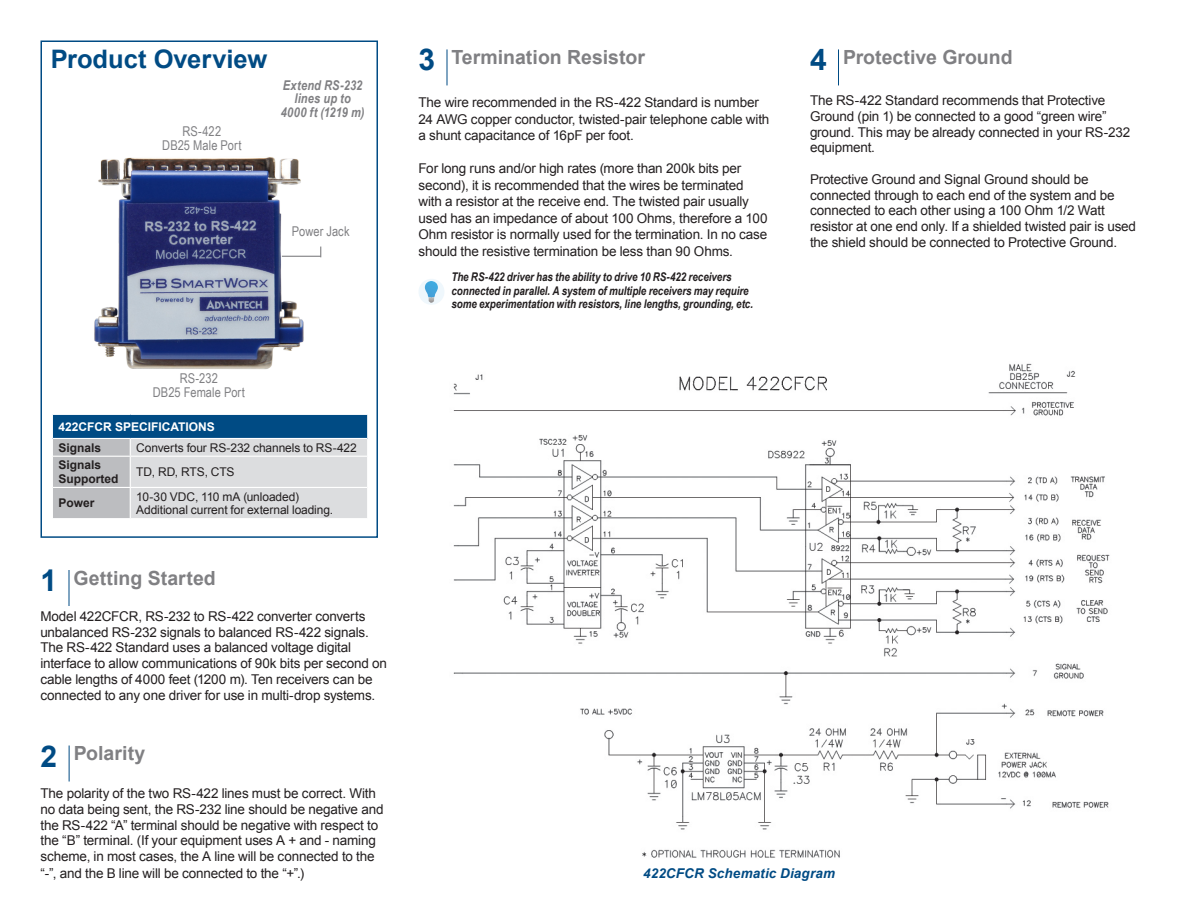
<style>
.page{position:relative;width:1188px;height:918px;background:#fff}
.page>*{position:absolute;margin:0;border:0;box-sizing:border-box;transform-origin:0 0}
.t1{font:700 30px "Arial";color:#004b84}
.t2{font:700 25.5px "Arial";color:#004b84}
.t3{font:700 19.5px "Arial";color:#808083}
.t4{font:13.5px/15.8px "Arial";letter-spacing:-.015em;color:#231f20}
.t5{font:13.5px "Arial Narrow";letter-spacing:.005em;color:#808083}
.t6{font:italic 700 13.5px "Arial Narrow";letter-spacing:.015em;color:#808083}
.t7{font:italic 700 13.5px "Arial";letter-spacing:.01em;color:#004b84}
.t8{font:italic 700 12px/13.5px "Arial Narrow";letter-spacing:-.005em;color:#231f20}
.t9{font:12px "Arial";letter-spacing:-.01em;color:#231f20}
.t10{font:700 12px "Arial";color:#231f20}
.t11{font:700 12px "Arial";color:#fff}
</style>
<div class="page">
<div style="left:418px;top:279px;width:26px;height:26px;background:#eff7fc;border-radius:50%"></div>
<svg style="left:425px;top:281px;width:13px;height:22px"></svg>
<img style="left:453px;top:363px;width:657px;height:495px">
<div style="left:40px;top:40px;width:338px;height:498px;border:2px solid #004b84"></div>
<img style="left:94px;top:157px;width:228px;height:213px">
<hr style="left:69px;top:570px;width:1px;height:36px;background:#004b84">
<hr style="left:69px;top:746px;width:1px;height:36px;background:#004b84">
<hr style="left:447px;top:49px;width:1px;height:36px;background:#004b84">
<hr style="left:838px;top:49px;width:1px;height:36px;background:#004b84">
<svg style="left:52px;top:415px;width:316px;height:103px;background:#a6b7c6"></svg>
<hr style="left:130px;top:457px;width:1px;height:30px;background:#fff">
<hr style="left:130px;top:488px;width:1px;height:30px;background:#fff">
<hr style="left:53px;top:438px;width:77px;height:1px;background:#fff">
<hr style="left:53px;top:456px;width:77px;height:1px;background:#fff">
<hr style="left:53px;top:487px;width:77px;height:1px;background:#fff">
<hr style="left:282px;top:256px;width:39px;height:1px;background:#808083">
<p class="t2" style="left:51px;top:42px;width:218px">Product Overview</p>
<p class="t5" style="left:182px;top:122px;width:40px">RS-422</p>
<p class="t5" style="left:162px;top:135px;width:81px">DB25 Male Port</p>
<p class="t6" style="left:283px;top:75px;width:81px">Extend RS-232</p>
<p class="t6" style="left:294px;top:88px;width:58px">lines up to</p>
<p class="t6" style="left:281px;top:102px;width:85px">4000 ft (1219 m)</p>
<p class="t5" style="left:292px;top:221px;width:59px">Power Jack</p>
<p class="t5" style="left:180px;top:369px;width:40px">RS-232</p>
<p class="t5" style="left:153px;top:382px;width:94px">DB25 Female Port</p>
<p class="t11" style="left:58px;top:419px;width:158px">422CFCR SPECIFICATIONS</p>
<p class="t10" style="left:58px;top:440px;width:44px">Signals</p>
<p class="t9" style="left:136px;top:440px;width:222px">Converts four RS-232 channels to RS-422</p>
<p class="t10" style="left:58px;top:457px;width:44px">Signals</p>
<p class="t10" style="left:58px;top:471px;width:61px">Supported</p>
<p class="t9" style="left:136px;top:464px;width:100px">TD, RD, RTS, CTS</p>
<p class="t10" style="left:58px;top:495px;width:38px">Power</p>
<p class="t9" style="left:136px;top:489px;width:164px">10-30 VDC, 110 mA (unloaded)</p>
<p class="t9" style="left:136px;top:502px;width:198px">Additional current for external loading.</p>
<p class="t1" style="left:40px;top:561px;width:18px">1</p>
<p class="t3" style="left:74px;top:565px;width:144px">Getting Started</p>
<p class="t4" style="left:40px;top:608px;width:348px">Model 422CFCR, RS-232 to RS-422 converter converts unbalanced RS-232 signals to balanced RS-422 signals.<br>The RS-422 Standard uses a balanced voltage digital interface to allow communications of 90k bits per second on cable lengths of 4000 feet (1200 m). Ten receivers can be connected to any one driver for use in multi-drop systems.</p>
<p class="t1" style="left:41px;top:736px;width:18px">2</p>
<p class="t3" style="left:74px;top:741px;width:73px">Polarity</p>
<p class="t4" style="left:40px;top:786px;width:345px">The polarity of the two RS-422 lines must be correct. With no data being sent, the RS-232 line should be negative and the RS-422 “A” terminal should be negative with respect to the “B” terminal. (If your equipment uses A + and - naming scheme, in most cases, the A line will be connected to the “-”, and the B line will be connected to the “+”.)</p>
<p class="t1" style="left:418px;top:40px;width:18px">3</p>
<p class="t3" style="left:452px;top:45px;width:195px">Termination Resistor</p>
<p class="t4" style="left:418px;top:94px;width:352px;line-height:16.5px">The wire recommended in the RS-422 Standard is number<br>24 AWG copper conductor, twisted-pair telephone cable with a shunt capacitance of 16pF per foot.</p>
<p class="t4" style="left:418px;top:160px;width:351px;line-height:16.5px">For long runs and/or high rates (more than 200k bits per second), it is recommended that the wires be terminated with a resistor at the receive end. The twisted pair usually used has an impedance of about 100 Ohms, therefore a 100<br>Ohm resistor is normally used for the termination. In no case should the resistive termination be less than 90 Ohms.</p>
<p class="t8" style="left:451px;top:270px;width:303px">The RS-422 driver has the ability to drive 10 RS-422 receivers connected in parallel. A system of multiple receivers may require some experimentation with resistors, line lengths, grounding, etc.</p>
<p class="t1" style="left:810px;top:40px;width:18px">4</p>
<p class="t3" style="left:843px;top:45px;width:171px">Protective Ground</p>
<p class="t4" style="left:810px;top:93px;width:322px">The RS-422 Standard recommends that Protective Ground (pin 1) be connected to a good “green wire” ground. This may be already connected in your RS-232 equipment.</p>
<p class="t4" style="left:810px;top:171px;width:328px">Protective Ground and Signal Ground should be connected through to each end of the system and be connected to each other using a 100 Ohm 1/2 Watt resistor at one end only. If a shielded twisted pair is used the shield should be connected to Protective Ground.</p>
<p class="t7" style="left:643px;top:864px;width:193px">422CFCR Schematic Diagram</p>
</div>
